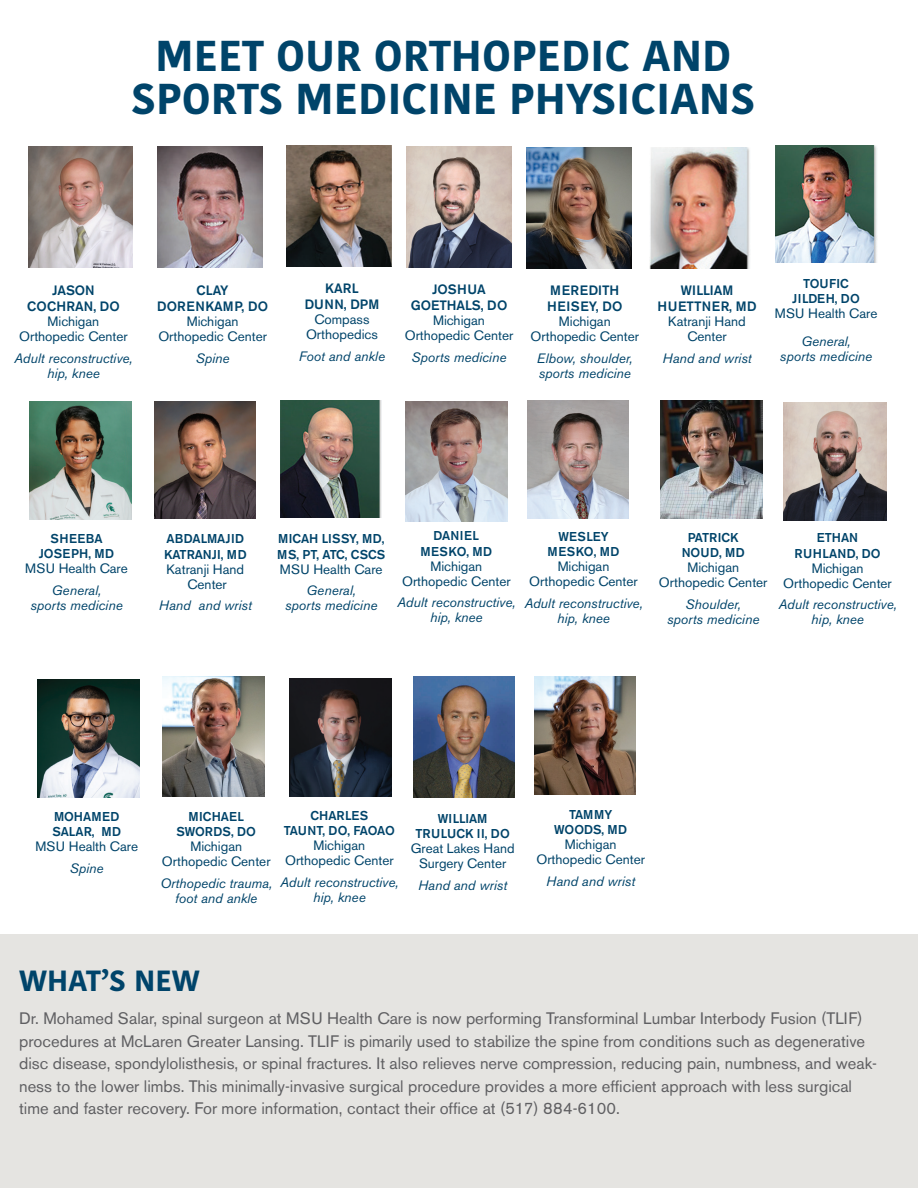
<style>
.page{position:relative;width:918px;height:1188px;background:#fff}
.page>*{position:absolute;margin:0;border:0;box-sizing:border-box;transform-origin:0 0}
.t1{font:700 43.05px/43px "Kohinoor Devanagari";color:#00446a;text-align:center}
.t2{font:700 29.1px "Kohinoor Devanagari";color:#00446a}
.t3{font:16.5px/22.5px "Akzidenz Grotesk BE";color:#5f5f62}
.t4{font:13.5px/15px "Akzidenz Grotesk BE";color:#00446a;text-align:center}
.t5{font:italic 13.5px/15px "Akzidenz Grotesk BE";color:#00446a;text-align:center}
.t6{font:500 13.5px/16.2px "Akzidenz Grotesk BE";color:#00446a;text-align:center}
.t7{font:500 13.5px/16.2px "Akzidenz Grotesk BE";letter-spacing:.02em;color:#00446a;text-align:center}
.t8{font:500 13.5px/16.2px "Akzidenz Grotesk BE";letter-spacing:.04em;color:#00446a}
.t9{font:500 12.75px/15.3px "Akzidenz Grotesk BE";color:#00446a;text-align:center}
.t10{font:500 12.75px/15.3px "Akzidenz Grotesk BE";letter-spacing:.04em;color:#00446a;text-align:center}
.t11{font:500 12.75px/15.3px "Akzidenz Grotesk BE";letter-spacing:.02em;color:#00446a;text-align:center}
</style>
<div class="page">
<img style="left:163px;top:676px;width:101px;height:121px">
<img style="left:28px;top:146px;width:105px;height:121px">
<img style="left:157px;top:146px;width:106px;height:121px">
<img style="left:287px;top:145px;width:104px;height:121px">
<img style="left:407px;top:146px;width:104px;height:121px">
<img style="left:527px;top:147px;width:104px;height:121px">
<img style="left:649px;top:147px;width:101px;height:121px">
<img style="left:414px;top:676px;width:101px;height:121px">
<img style="left:776px;top:145px;width:101px;height:118px">
<img style="left:29px;top:402px;width:102px;height:117px">
<img style="left:155px;top:402px;width:101px;height:116px">
<img style="left:280px;top:401px;width:102px;height:117px">
<img style="left:660px;top:401px;width:103px;height:118px">
<img style="left:784px;top:402px;width:103px;height:118px">
<img style="left:37px;top:679px;width:102px;height:118px">
<img style="left:290px;top:679px;width:102px;height:118px">
<img style="left:534px;top:677px;width:102px;height:118px">
<img style="left:528px;top:401px;width:101px;height:117px">
<img style="left:405px;top:402px;width:102px;height:120px">
<div style="left:1px;top:934px;width:917px;height:254px;background:#e5e4e1"></div>
<h1 class="t1" style="left:131px;top:33px;width:625px">MEET OUR ORTHOPEDIC AND<br>SPORTS MEDICINE PHYSICIANS</h1>
<p class="t6" style="left:27px;top:282px;width:94px">JASON<br>COCHRAN, DO</p>
<p class="t4" style="left:19px;top:314px;width:110px">Michigan<br>Orthopedic Center</p>
<p class="t5" style="left:14px;top:350px;width:120px">Adult reconstructive, hip, knee</p>
<p class="t6" style="left:157px;top:282px;width:112px">CLAY<br>DORENKAMP, DO</p>
<p class="t4" style="left:158px;top:314px;width:110px">Michigan<br>Orthopedic Center</p>
<p class="t5" style="left:196px;top:350px;width:35px">Spine</p>
<p class="t6" style="left:305px;top:280px;width:76px">KARL<br>DUNN, DPM</p>
<p class="t4" style="left:306px;top:312px;width:73px">Compass<br>Orthopedics</p>
<p class="t5" style="left:299px;top:348px;width:88px">Foot and ankle</p>
<p class="t6" style="left:411px;top:281px;width:98px">JOSHUA<br>GOETHALS, DO</p>
<p class="t4" style="left:405px;top:313px;width:110px">Michigan<br>Orthopedic Center</p>
<p class="t5" style="left:412px;top:350px;width:96px">Sports medicine</p>
<p class="t8" style="left:547px;top:282px;width:77px">MEREDITH<br>HEISEY, DO</p>
<p class="t4" style="left:531px;top:314px;width:110px">Michigan<br>Orthopedic Center</p>
<p class="t5" style="left:537px;top:350px;width:97px;text-align:left">Elbow, shoulder, sports medicine</p>
<p class="t7" style="left:657px;top:282px;width:101px">WILLIAM<br>HUETTNER, MD</p>
<p class="t4" style="left:668px;top:314px;width:79px">Katranji Hand<br>Center</p>
<p class="t5" style="left:663px;top:350px;width:90px">Hand and wrist</p>
<p class="t11" style="left:792px;top:275px;width:69px">TOUFIC<br>JILDEH, DO</p>
<p class="t4" style="left:775px;top:306px;width:104px">MSU Health Care</p>
<p class="t5" style="left:780px;top:334px;width:94px">General,<br>sports medicine</p>
<p class="t10" style="left:39px;top:531px;width:77px">SHEEBA<br>JOSEPH, MD</p>
<p class="t4" style="left:25px;top:561px;width:104px">MSU Health Care</p>
<p class="t5" style="left:30px;top:583px;width:94px">General,<br>sports medicine</p>
<p class="t9" style="left:164px;top:531px;width:84px;text-align:left">ABDALMAJID<br>KATRANJI, MD</p>
<p class="t4" style="left:167px;top:561px;width:79px">Katranji Hand<br>Center</p>
<p class="t5" style="left:159px;top:598px;width:94px">Hand and wrist</p>
<p class="t9" style="left:277px;top:531px;width:109px;text-align:left">MICAH LISSY, MD,<br>MS, PT, ATC, CSCS</p>
<p class="t4" style="left:280px;top:561px;width:104px">MSU Health Care</p>
<p class="t5" style="left:285px;top:583px;width:94px">General,<br>sports medicine</p>
<p class="t10" style="left:420px;top:528px;width:73px">DANIEL<br>MESKO, MD</p>
<p class="t4" style="left:402px;top:558px;width:110px">Michigan<br>Orthopedic Center</p>
<p class="t5" style="left:397px;top:595px;width:120px">Adult reconstructive, hip, knee</p>
<p class="t10" style="left:548px;top:529px;width:73px">WESLEY<br>MESKO, MD</p>
<p class="t4" style="left:529px;top:559px;width:110px">Michigan<br>Orthopedic Center</p>
<p class="t5" style="left:524px;top:596px;width:120px">Adult reconstructive, hip, knee</p>
<p class="t9" style="left:682px;top:530px;width:65px">PATRICK<br>NOUD, MD</p>
<p class="t4" style="left:659px;top:560px;width:110px">Michigan<br>Orthopedic Center</p>
<p class="t5" style="left:667px;top:597px;width:94px">Shoulder, sports medicine</p>
<p class="t9" style="left:794px;top:530px;width:88px">ETHAN<br>RUHLAND, DO</p>
<p class="t4" style="left:783px;top:560px;width:110px">Michigan<br>Orthopedic Center</p>
<p class="t5" style="left:778px;top:597px;width:120px">Adult reconstructive, hip, knee</p>
<p class="t9" style="left:52px;top:809px;width:70px;text-align:left">MOHAMED<br>SALAR, MD</p>
<p class="t4" style="left:35px;top:839px;width:104px">MSU Health Care</p>
<p class="t5" style="left:70px;top:861px;width:35px">Spine</p>
<p class="t9" style="left:177px;top:809px;width:81px">MICHAEL<br>SWORDS, DO</p>
<p class="t4" style="left:162px;top:839px;width:110px">Michigan<br>Orthopedic Center</p>
<p class="t5" style="left:160px;top:876px;width:113px">Orthopedic trauma, foot and ankle</p>
<p class="t9" style="left:284px;top:808px;width:113px">CHARLES<br>TAUNT, DO, FAOAO</p>
<p class="t4" style="left:285px;top:838px;width:110px">Michigan<br>Orthopedic Center</p>
<p class="t5" style="left:280px;top:875px;width:120px">Adult reconstructive, hip, knee</p>
<p class="t9" style="left:415px;top:810px;width:96px">WILLIAM<br>TRULUCK II, DO</p>
<p class="t4" style="left:411px;top:841px;width:105px">Great Lakes Hand<br>Surgery Center</p>
<p class="t5" style="left:418px;top:877px;width:90px">Hand and wrist</p>
<p class="t9" style="left:554px;top:807px;width:75px">TAMMY<br>WOODS, MD</p>
<p class="t4" style="left:536px;top:837px;width:110px">Michigan<br>Orthopedic Center</p>
<p class="t5" style="left:546px;top:874px;width:90px">Hand and wrist</p>
<h2 class="t2" style="left:19px;top:955px;width:182px">WHAT’S NEW</h2>
<p class="t3" style="left:19px;top:1007px;width:859px">Dr. Mohamed Salar, spinal surgeon at MSU Health Care is now performing Transforminal Lumbar Interbody Fusion (TLIF) procedures at McLaren Greater Lansing. TLIF is pimarily used to stabilize the spine from conditions such as degenerative disc disease, spondylolisthesis, or spinal fractures. It also relieves nerve compression, reducing pain, numbness, and weak&shy;ness to the lower limbs. This minimally-invasive surgical procedure provides a more efficient approach with less surgical time and faster recovery. For more information, contact their office at (517) 884-6100.</p>
</div>
